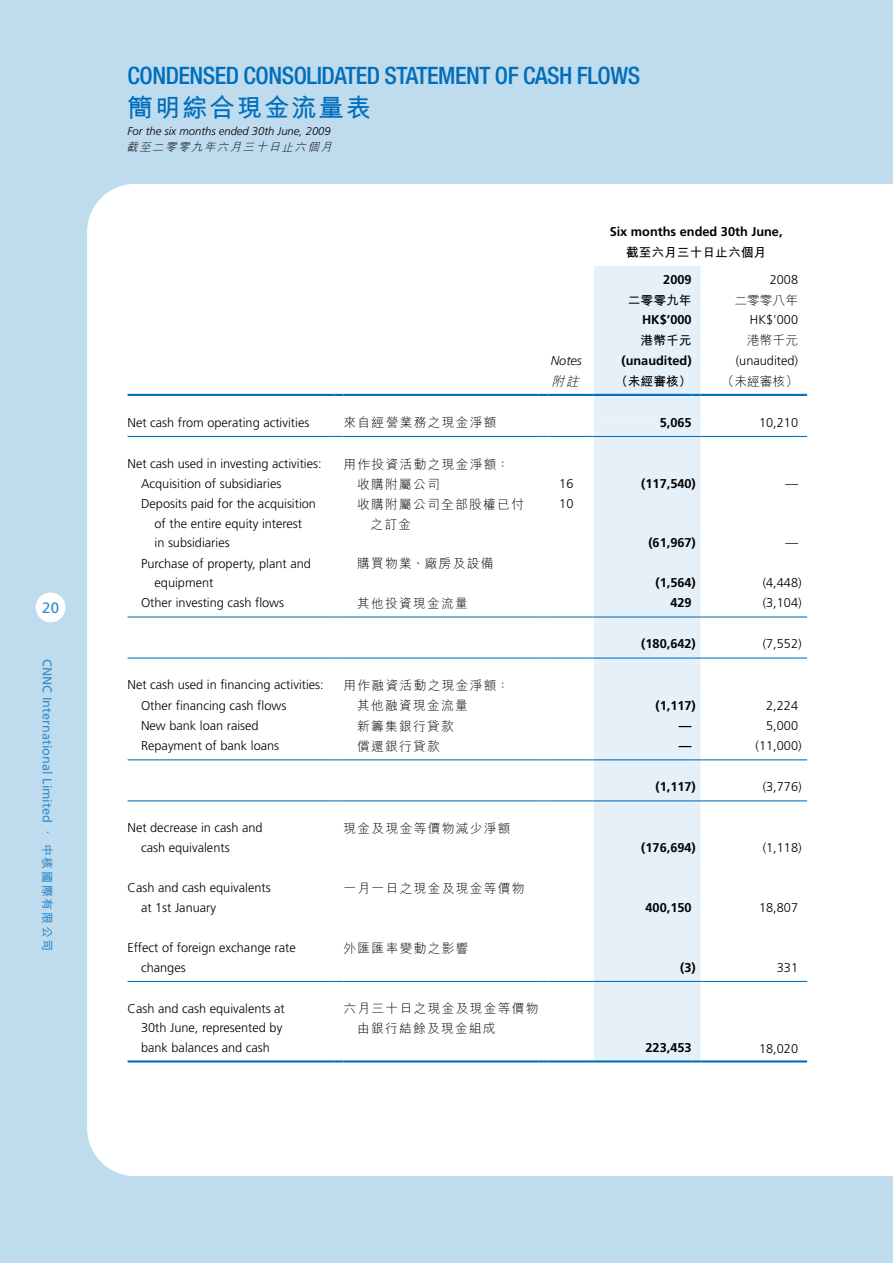
<style>
.page{position:relative;width:893px;height:1263px;background:#bfdbee}
.page>*{position:absolute;margin:0;border:0;box-sizing:border-box;transform-origin:0 0}
.t1{font:700 25.5px "M Hei HK";letter-spacing:.07em;color:#006ebb}
.t2{font:500 condensed 24px "Helvetica Neue LT Std";letter-spacing:-.02em;color:#006ebb}
.t3{font:15px "Frutiger LT Std";color:#338bc9}
.t4{font:300 12.75px/19.5px "Frutiger LT Std";color:#000}
.t5{font:300 12.75px/19.5px "M Hei HK";letter-spacing:.1em;color:#000}
.t6{font:700 12.75px "Frutiger LT Std";color:#000}
.t7{font:12.75px "Frutiger LT Std";color:#338bc9}
.t8{font:700 12.75px "M Hei HK";color:#000}
.t9{font:italic 300 12.75px "Frutiger LT Std";color:#000}
.t10{font:italic 300 12.75px "M Hei HK";color:#000}
.t11{font:italic 300 11.25px "Frutiger LT Std";color:#000}
.t12{font:italic 300 11.25px "M Hei HK";color:#000}
.s1{font-weight:300;font-size:16.5px}
.s2{font-family:"M Hei HK";font-weight:700;font-size:12px}
</style>
<div class="page">
<div style="left:87px;top:184px;width:806px;height:992px;background:#fff"></div>
<div style="left:36px;top:592px;width:29px;height:30px;background:#fff;border-radius:50%"></div>
<div style="left:594px;top:416px;width:107px;height:644px;background:#e6f0f8"></div>
<hr style="left:128px;top:394px;width:207px;height:2px;background:#006ebb">
<svg style="left:335px;top:394px;width:9px;height:2px"></svg>
<hr style="left:344px;top:394px;width:195px;height:2px;background:#006ebb">
<svg style="left:539px;top:394px;width:9px;height:2px"></svg>
<hr style="left:548px;top:394px;width:37px;height:2px;background:#006ebb">
<svg style="left:585px;top:266px;width:116px;height:150px;background:#e5eff7"></svg>
<hr style="left:701px;top:394px;width:97px;height:2px;background:#006ebb">
<svg style="left:798px;top:394px;width:9px;height:2px"></svg>
<hr style="left:128px;top:1060px;width:207px;height:2px;background:#006ebb">
<svg style="left:335px;top:1060px;width:9px;height:2px"></svg>
<hr style="left:344px;top:1060px;width:195px;height:2px;background:#006ebb">
<svg style="left:539px;top:1060px;width:9px;height:2px"></svg>
<hr style="left:548px;top:1060px;width:37px;height:2px;background:#006ebb">
<svg style="left:585px;top:1060px;width:9px;height:2px"></svg>
<hr style="left:594px;top:1060px;width:98px;height:2px;background:#006ebb">
<svg style="left:692px;top:1060px;width:9px;height:2px"></svg>
<hr style="left:701px;top:1060px;width:97px;height:2px;background:#006ebb">
<svg style="left:798px;top:1060px;width:9px;height:2px"></svg>
<hr style="left:128px;top:436px;width:207px;height:1px;background:#006ebb">
<hr style="left:344px;top:436px;width:195px;height:1px;background:#006ebb">
<hr style="left:548px;top:436px;width:37px;height:1px;background:#006ebb">
<hr style="left:594px;top:436px;width:98px;height:1px;background:#006ebb">
<hr style="left:701px;top:436px;width:97px;height:1px;background:#006ebb">
<hr style="left:128px;top:616px;width:207px;height:1px;background:#006ebb">
<hr style="left:344px;top:616px;width:195px;height:1px;background:#006ebb">
<hr style="left:548px;top:616px;width:37px;height:1px;background:#006ebb">
<hr style="left:594px;top:616px;width:98px;height:1px;background:#006ebb">
<hr style="left:701px;top:616px;width:97px;height:1px;background:#006ebb">
<hr style="left:128px;top:657px;width:207px;height:2px;background:#006ebb">
<svg style="left:335px;top:657px;width:9px;height:2px"></svg>
<hr style="left:344px;top:657px;width:195px;height:2px;background:#006ebb">
<svg style="left:539px;top:657px;width:9px;height:2px"></svg>
<hr style="left:548px;top:657px;width:37px;height:2px;background:#006ebb">
<svg style="left:585px;top:657px;width:9px;height:2px"></svg>
<hr style="left:594px;top:657px;width:98px;height:2px;background:#006ebb">
<svg style="left:692px;top:657px;width:9px;height:2px"></svg>
<hr style="left:701px;top:657px;width:97px;height:2px;background:#006ebb">
<svg style="left:798px;top:657px;width:9px;height:2px"></svg>
<hr style="left:128px;top:759px;width:207px;height:1px;background:#006ebb">
<hr style="left:344px;top:759px;width:195px;height:1px;background:#006ebb">
<hr style="left:548px;top:759px;width:37px;height:1px;background:#006ebb">
<hr style="left:594px;top:759px;width:98px;height:1px;background:#006ebb">
<hr style="left:701px;top:759px;width:97px;height:1px;background:#006ebb">
<hr style="left:128px;top:800px;width:207px;height:1px;background:#006ebb">
<hr style="left:344px;top:800px;width:195px;height:1px;background:#006ebb">
<hr style="left:548px;top:800px;width:37px;height:1px;background:#006ebb">
<hr style="left:594px;top:800px;width:98px;height:1px;background:#006ebb">
<hr style="left:701px;top:800px;width:97px;height:1px;background:#006ebb">
<hr style="left:128px;top:981px;width:207px;height:1px;background:#006ebb">
<hr style="left:344px;top:981px;width:195px;height:1px;background:#006ebb">
<hr style="left:548px;top:981px;width:37px;height:1px;background:#006ebb">
<hr style="left:594px;top:981px;width:98px;height:1px;background:#006ebb">
<hr style="left:701px;top:981px;width:97px;height:1px;background:#006ebb">
<p class="t3" style="left:42px;top:599px;width:18px">20</p>
<p class="t7" style="left:55px;top:659px;width:294px;rotate:90deg">CNNC International Limited <span class="s1">·</span> <span class="s2">中核國際有限公司</span></p>
<h2 class="t2" style="left:128px;top:61px;width:514px">CONDENSED CONSOLIDATED STATEMENT OF CASH FLOWS</h2>
<h1 class="t1" style="left:128px;top:89px;width:245px">簡明綜合現金流量表</h1>
<p class="t11" style="left:128px;top:125px;width:205px">For the six months ended 30th June, 2009</p>
<p class="t12" style="left:126px;top:139px;width:211px">截至二零零九年六月三十日止六個月</p>
<p class="t6" style="left:610px;top:224px;width:174px">Six months ended 30th June,</p>
<p class="t8" style="left:626px;top:243px;width:142px">截至六月三十日止六個月</p>
<p class="t6" style="left:663px;top:272px;width:30px">2009</p>
<p class="t4" style="left:770px;top:270px;width:30px">2008</p>
<p class="t8" style="left:628px;top:291px;width:65px">二零零九年</p>
<p class="t5" style="left:734px;top:290px;width:65px">二零零八年</p>
<p class="t6" style="left:642px;top:313px;width:51px">HK$’000</p>
<p class="t4" style="left:750px;top:310px;width:50px">HK$’000</p>
<p class="t8" style="left:641px;top:331px;width:52px">港幣千元</p>
<p class="t5" style="left:747px;top:330px;width:53px">港幣千元</p>
<p class="t9" style="left:551px;top:353px;width:33px">Notes</p>
<p class="t6" style="left:621px;top:353px;width:72px">(unaudited)</p>
<p class="t4" style="left:736px;top:351px;width:64px">(unaudited)</p>
<p class="t10" style="left:552px;top:372px;width:33px">附註</p>
<p class="t8" style="left:615px;top:372px;width:78px">（未經審核）</p>
<p class="t5" style="left:722px;top:371px;width:78px">（未經審核）</p>
<p class="t4" style="left:128px;top:413px;width:183px">Net cash from operating activities</p>
<p class="t5" style="left:344px;top:413px;width:154px">來自經營業務之現金淨額</p>
<p class="t6" style="left:660px;top:415px;width:33px">5,065</p>
<p class="t4" style="left:759px;top:413px;width:40px">10,210</p>
<p class="t4" style="left:128px;top:454px;width:196px">Net cash used in investing activities:</p>
<p class="t5" style="left:344px;top:454px;width:167px">用作投資活動之現金淨額：</p>
<p class="t4" style="left:141px;top:474px;width:142px">Acquisition of subsidiaries</p>
<p class="t5" style="left:357px;top:474px;width:84px">收購附屬公司</p>
<p class="t4" style="left:559px;top:474px;width:16px">16</p>
<p class="t6" style="left:641px;top:476px;width:56px">(117,540)</p>
<p class="t4" style="left:785px;top:474px;width:14px">—</p>
<p class="t4" style="left:155px;top:494px;width:163px;text-indent:-14px">Deposits paid for the acquisition of the entire equity interest<br>in subsidiaries</p>
<p class="t5" style="left:371px;top:494px;width:155px;text-indent:-14px">收購附屬公司全部股權已付之訂金</p>
<p class="t4" style="left:559px;top:494px;width:16px">10</p>
<p class="t6" style="left:648px;top:535px;width:49px">(61,967)</p>
<p class="t4" style="left:785px;top:533px;width:14px">—</p>
<p class="t4" style="left:155px;top:554px;width:158px;text-indent:-14px">Purchase of property, plant and equipment</p>
<p class="t5" style="left:357px;top:553px;width:138px">購買物業、廠房及設備</p>
<p class="t6" style="left:655px;top:575px;width:42px">(1,564)</p>
<p class="t4" style="left:763px;top:573px;width:40px">(4,448)</p>
<p class="t4" style="left:141px;top:593px;width:145px">Other investing cash flows</p>
<p class="t5" style="left:357px;top:593px;width:112px">其他投資現金流量</p>
<p class="t6" style="left:670px;top:595px;width:23px">429</p>
<p class="t4" style="left:763px;top:593px;width:40px">(3,104)</p>
<p class="t6" style="left:641px;top:636px;width:56px">(180,642)</p>
<p class="t4" style="left:763px;top:634px;width:40px">(7,552)</p>
<p class="t4" style="left:128px;top:675px;width:198px">Net cash used in financing activities:</p>
<p class="t5" style="left:344px;top:675px;width:167px">用作融資活動之現金淨額：</p>
<p class="t4" style="left:141px;top:696px;width:147px">Other financing cash flows</p>
<p class="t5" style="left:357px;top:695px;width:112px">其他融資現金流量</p>
<p class="t6" style="left:655px;top:698px;width:42px">(1,117)</p>
<p class="t4" style="left:766px;top:696px;width:33px">2,224</p>
<p class="t4" style="left:141px;top:716px;width:119px">New bank loan raised</p>
<p class="t5" style="left:357px;top:716px;width:98px">新籌集銀行貸款</p>
<p class="t6" style="left:679px;top:718px;width:14px">—</p>
<p class="t4" style="left:766px;top:716px;width:33px">5,000</p>
<p class="t4" style="left:141px;top:736px;width:140px">Repayment of bank loans</p>
<p class="t5" style="left:357px;top:736px;width:84px">償還銀行貸款</p>
<p class="t6" style="left:679px;top:738px;width:14px">—</p>
<p class="t4" style="left:756px;top:736px;width:48px">(11,000)</p>
<p class="t6" style="left:655px;top:779px;width:42px">(1,117)</p>
<p class="t4" style="left:763px;top:777px;width:40px">(3,776)</p>
<p class="t4" style="left:141px;top:818px;width:123px;text-indent:-14px">Net decrease in cash and cash equivalents</p>
<p class="t5" style="left:344px;top:818px;width:169px">現金及現金等價物減少淨額</p>
<p class="t6" style="left:641px;top:840px;width:56px">(176,694)</p>
<p class="t4" style="left:763px;top:838px;width:40px">(1,118)</p>
<p class="t4" style="left:141px;top:878px;width:131px;text-indent:-14px">Cash and cash equivalents at 1st January</p>
<p class="t5" style="left:344px;top:878px;width:183px">一月一日之現金及現金等價物</p>
<p class="t4" style="left:141px;top:938px;width:156px;text-indent:-14px">Effect of foreign exchange rate changes</p>
<p class="t5" style="left:344px;top:938px;width:126px">外匯匯率變動之影響</p>
<p class="t4" style="left:141px;top:999px;width:145px;text-indent:-14px">Cash and cash equivalents at<br>30th June, represented by bank balances and cash</p>
<p class="t5" style="left:357px;top:998px;width:183px;text-indent:-14px">六月三十日之現金及現金等價物由銀行結餘及現金組成</p>
<p class="t6" style="left:645px;top:900px;width:48px">400,150</p>
<p class="t4" style="left:759px;top:898px;width:40px">18,807</p>
<p class="t6" style="left:680px;top:960px;width:17px">(3)</p>
<p class="t4" style="left:777px;top:958px;width:23px">331</p>
<p class="t6" style="left:645px;top:1040px;width:48px">223,453</p>
<p class="t4" style="left:759px;top:1039px;width:40px">18,020</p>
</div>
